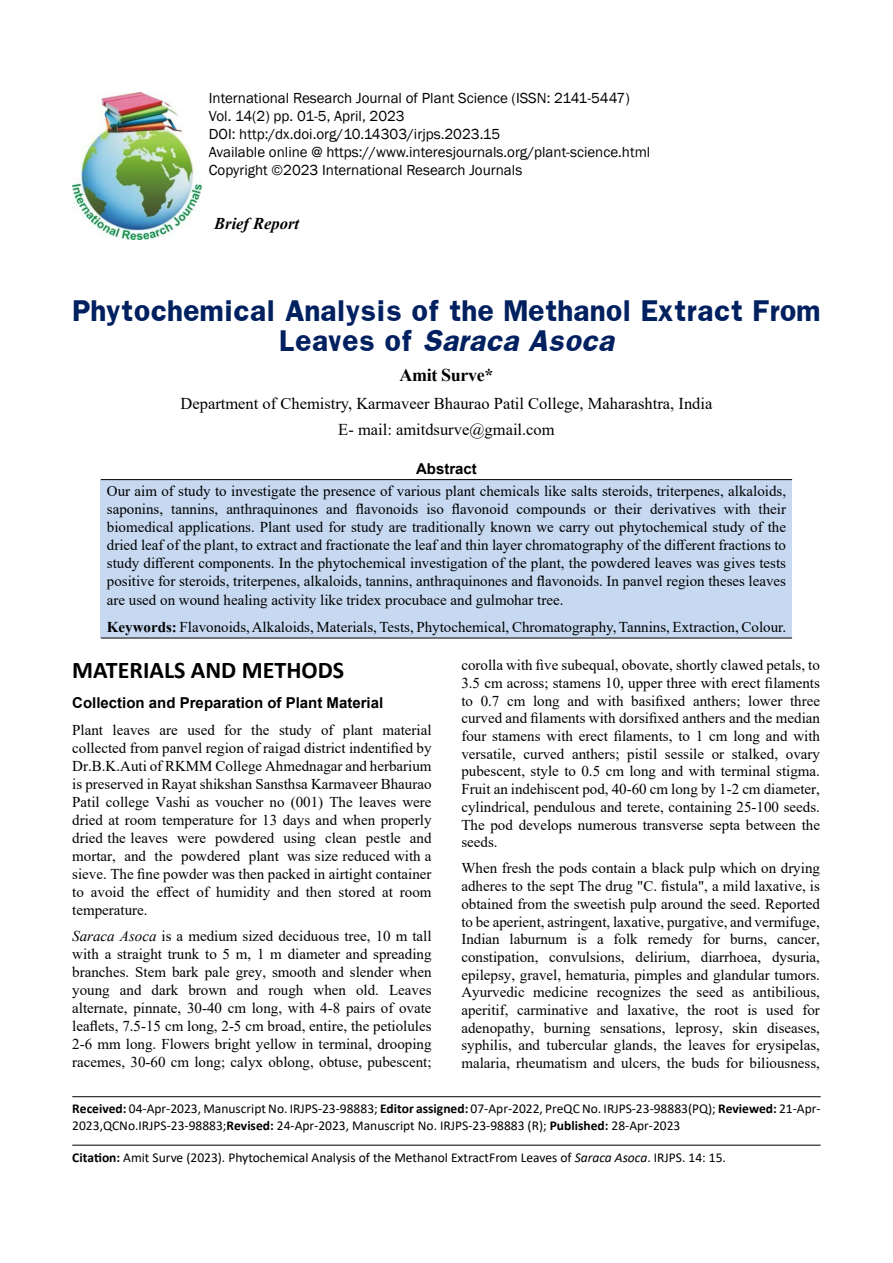
<style>
.page{position:relative;width:893px;height:1263px;background:#fff}
.page>*{position:absolute;margin:0;border:0;box-sizing:border-box;transform-origin:0 0}
.t1{font:700 25.5px/30px "Franklin";color:#002060;text-align:center}
.t2{font:700 24px "Calibri";color:#000}
.t3{font:700 18px "Times New Roman";letter-spacing:-.02em;color:#000}
.t4{font:16.5px/26.2px "Times New Roman";color:#000;text-align:center}
.t5{font:italic 700 16.5px "Times New Roman";color:#000101}
.t6{font:15px/17.7px "Times New Roman";color:#000;text-align:justify}
.t7{font:15px/18px "Franklin Gothic";color:#000}
.t8{font:700 15px "Arial";color:#000}
.t9{font:13.5px/16.2px "Calibri";color:#000}
.s1{font-style:italic}
.s2{font-weight:700}
</style>
<div class="page">
<img style="left:72px;top:93px;width:129px;height:147px">
<hr style="left:72px;top:1145px;width:749px;height:1px;background:#000">
<div style="left:101px;top:480px;width:691px;height:158px;background:#c6d9f1"></div>
<hr style="left:101px;top:638px;width:691px;height:1px;background:#000">
<hr style="left:101px;top:479px;width:691px;height:1px;background:#000">
<hr style="left:72px;top:1096px;width:749px;height:1px;background:#000">
<p class="t7" style="left:209px;top:90px;width:443px">International Research Journal of Plant Science (ISSN: 2141-5447)<br>Vol. 14(2) pp. 01-5, April, 2023<br>DOI: http:/dx.doi.org/10.14303/irjps.2023.15<br>Available online @ https://www.interesjournals.org/plant-science.html Copyright ©2023 International Research Journals</p>
<p class="t5" style="left:214px;top:212px;width:86px">Brief Report</p>
<h1 class="t1" style="left:72px;top:296px;width:750px">Phytochemical Analysis of the Methanol Extract From<br>L e a v e s o f <span class="s1">Saraca Asoca</span></h1>
<p class="t3" style="left:400px;top:362px;width:95px">Amit Surve*</p>
<p class="t4" style="left:181px;top:390px;width:533px">Department of Chemistry, Karmaveer Bhaurao Patil College, Maharashtra, India<br>E- mail: amitdsurve@gmail.com</p>
<p class="t8" style="left:416px;top:458px;width:62px">Abstract</p>
<p class="t6" style="left:107px;top:481px;width:681px;line-height:18.1px">Our aim of study to investigate the presence of various plant chemicals like salts steroids, triterpenes, alkaloids, saponins, tannins, anthraquinones and flavonoids iso flavonoid compounds or their derivatives with their biomedical applications. Plant used for study are traditionally known we carry out phytochemical study of the dried leaf of the plant, to extract and fractionate the leaf and thin layer chromatography of the different fractions to study different components. In the phytochemical investigation of the plant, the powdered leaves was gives tests positive for steroids, triterpenes, alkaloids, tannins, anthraquinones and flavonoids. In panvel region theses leaves are used on wound healing activity like tridex procubace and gulmohar tree.</p>
<p class="t6" style="left:107px;top:618px;width:681px"><span class="s2">Keywords:</span> Flavonoids, Alkaloids, Materials, Tests, Phytochemical, Chromatography, Tannins, Extraction, Colour.</p>
<h2 class="t2" style="left:72px;top:653px;width:273px">MATERIALS AND METHODS</h2>
<p class="t8" style="left:72px;top:692px;width:312px">Collection and Preparation of Plant Material</p>
<p class="t6" style="left:72px;top:720px;width:361px">Plant leaves are used for the study of plant material collected from panvel region of raigad district indentified by Dr.B.K.Auti of RKMM College Ahmednagar and herbarium is preserved in Rayat shikshan Sansthsa Karmaveer Bhaurao Patil college Vashi as voucher no (001) The leaves were dried at room temperature for 13 days and when properly dried the leaves were powdered using clean pestle and mortar, and the powdered plant was size reduced with a sieve. The fine powder was then packed in airtight container to avoid the effect of humidity and then stored at room temperature.</p>
<p class="t6" style="left:72px;top:927px;width:361px"><span class="s1">Saraca Asoca</span> is a medium sized deciduous tree, 10 m tall with a straight trunk to 5 m, 1 m diameter and spreading branches. Stem bark pale grey, smooth and slender when young and dark brown and rough when old. Leaves alternate, pinnate, 30-40 cm long, with 4-8 pairs of ovate leaflets, 7.5-15 cm long, 2-5 cm broad, entire, the petiolules 2-6 mm long. Flowers bright yellow in terminal, drooping racemes, 30-60 cm long; calyx oblong, obtuse, pubescent;</p>
<p class="t6" style="left:461px;top:655px;width:360px">corolla with five subequal, obovate, shortly clawed petals, to 3.5 cm across; stamens 10, upper three with erect filaments to 0.7 cm long and with basifixed anthers; lower three curved and filaments with dorsifixed anthers and the median four stamens with erect filaments, to 1 cm long and with versatile, curved anthers; pistil sessile or stalked, ovary pubescent, style to 0.5 cm long and with terminal stigma.<br>Fruit an indehiscent pod, 40-60 cm long by 1-2 cm diameter, cylindrical, pendulous and terete, containing 25-100 seeds.<br>The pod develops numerous transverse septa between the seeds.</p>
<p class="t6" style="left:461px;top:859px;width:360px">When fresh the pods contain a black pulp which on drying adheres to the sept The drug "C. fistula", a mild laxative, is obtained from the sweetish pulp around the seed. Reported to be aperient, astringent, laxative, purgative, and vermifuge, Indian laburnum is a folk remedy for burns, cancer, constipation, convulsions, delirium, diarrhoea, dysuria, epilepsy, gravel, hematuria, pimples and glandular tumors.<br>Ayurvedic medicine recognizes the seed as antibilious, aperitif, carminative and laxative, the root is used for adenopathy, burning sensations, leprosy, skin diseases, syphilis, and tubercular glands, the leaves for erysipelas, malaria, rheumatism and ulcers, the buds for biliousness,</p>
<p class="t9" style="left:72px;top:1100px;width:750px"><span class="s2">Received:</span> 04-Apr-2023, Manuscript No. IRJPS-23-98883; <span class="s2">Editor assigned:</span> 07-Apr-2022, PreQC No. IRJPS-23-98883(PQ); <span class="s2">Reviewed:</span> 21-Apr-<br>2023,QCNo.IRJPS-23-98883;<span class="s2">Revised:</span> 24-Apr-2023, Manuscript No. IRJPS-23-98883 (R); <span class="s2">Published:</span> 28-Apr-2023</p>
<p class="t9" style="left:72px;top:1149px;width:655px"><span class="s2">Citation:</span> Amit Surve (2023). Phytochemical Analysis of the Methanol ExtractFrom Leaves of <span class="s1">Saraca Asoca</span>. IRJPS. 14: 15.</p>
</div>
